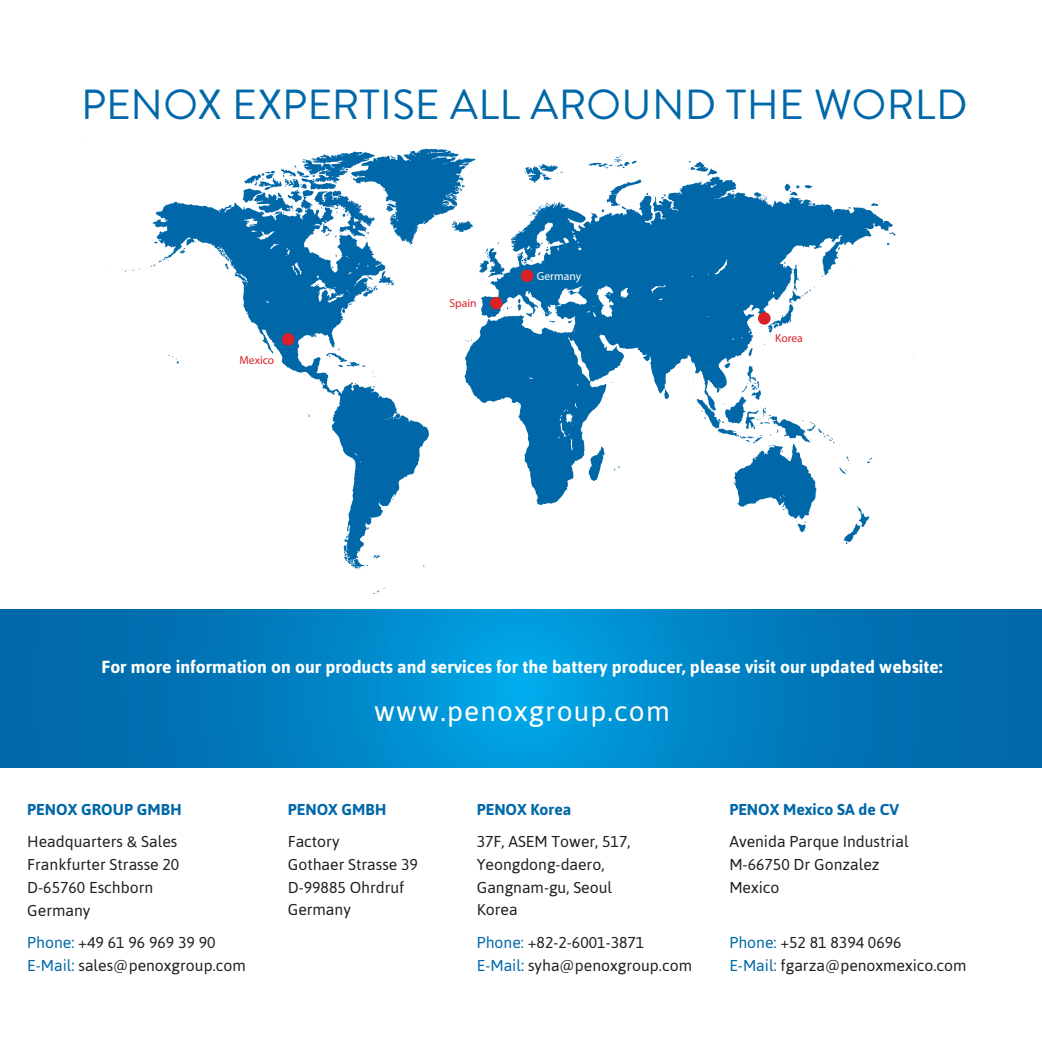
<style>
.page{position:relative;width:1042px;height:1042px;background:#fff}
.page>*{position:absolute;margin:0;border:0;box-sizing:border-box;transform-origin:0 0}
.t1{font:42px "Brandon Grotesque";letter-spacing:.005em;color:#0068a9}
.t2{font:28px "Asap";letter-spacing:.04em;color:#fff}
.t3{font:700 17.5px "Asap";color:#fff}
.t4{font:15.75px/22.8px "Asap";color:#231f20}
.t5{font:700 15.75px "Asap";color:#0068a9}
.t6{font:11.55px "Myriad";color:#da2128}
.t7{font:11.55px "Myriad";color:#fff}
.s1{font-weight:700;color:#0068a9}
.s2{font-family:"Calibri"}
.s3{color:#0068a9}
</style>
<div class="page">
<svg style="left:110px;top:149px;width:786px;height:445px"></svg>
<div style="left:758px;top:312px;width:12px;height:13px;background:#da2128;border-radius:50%"></div>
<div style="left:282px;top:333px;width:12px;height:13px;background:#da2128;border-radius:50%"></div>
<div style="left:521px;top:269px;width:12px;height:13px;background:#da2128;border-radius:50%"></div>
<div style="left:490px;top:297px;width:12px;height:12px;background:#da2128;border-radius:50%"></div>
<svg style="left:0;top:609px;width:1042px;height:159px;background:#007ec0"></svg>
<h1 class="t1" style="left:81px;top:76px;width:888px">PENOX EXPERTISE ALL AROUND THE WORLD</h1>
<p class="t6" style="left:239px;top:355px;width:36px">Mexico</p>
<p class="t6" style="left:449px;top:297px;width:29px">Spain</p>
<p class="t7" style="left:537px;top:270px;width:46px">Germany</p>
<p class="t6" style="left:775px;top:332px;width:29px">Korea</p>
<p class="t3" style="left:102px;top:656px;width:842px">For more information on our products and services for the battery producer, please visit our updated website:</p>
<h2 class="t2" style="left:374px;top:695px;width:297px">www.penoxgroup.com</h2>
<p class="t4" style="left:27px;top:792px;width:156px;line-height:32.7px;text-align:right"><span class="s1">GmbH<br></span>Headquarters <span class="s2">&amp;</span> Sales</p>
<p class="t4" style="left:27px;top:853px;width:154px">Frankfurter Strasse 20<br>D-65760 Eschborn<br>Germany</p>
<p class="t4" style="left:27px;top:931px;width:220px"><span class="s3">Phone:</span> +49 61 96 969 39 90<br><span class="s3">E-Mail:</span> sales@penoxgroup.com</p>
<p class="t5" style="left:27px;top:800px;width:76px">PENOX Group</p>
<p class="t5" style="left:288px;top:800px;width:100px">PENOX GmbH</p>
<p class="t4" style="left:288px;top:830px;width:132px">Factory<br>Gothaer Strasse 39<br>D-99885 Ohrdruf<br>Germany</p>
<p class="t5" style="left:477px;top:800px;width:96px">PENOX Korea</p>
<p class="t4" style="left:477px;top:830px;width:155px">37F, ASEM Tower, 517,<br>Yeongdong-daero,<br>Gangnam-gu, Seoul<br>Korea</p>
<p class="t4" style="left:477px;top:931px;width:217px"><span class="s3">Phone:</span> +82-2-6001-3871<br><span class="s3">E-Mail:</span> syha@penoxgroup.com</p>
<p class="t5" style="left:729px;top:800px;width:171px">PENOX Mexico SA de CV</p>
<p class="t4" style="left:729px;top:830px;width:181px">Avenida Parque Industrial<br>M-66750 Dr Gonzalez<br>Mexico</p>
<p class="t4" style="left:729px;top:931px;width:239px"><span class="s3">Phone:</span> +52 81 8394 0696<br><span class="s3">E-Mail:</span> fgarza@penoxmexico.com</p>
</div>
